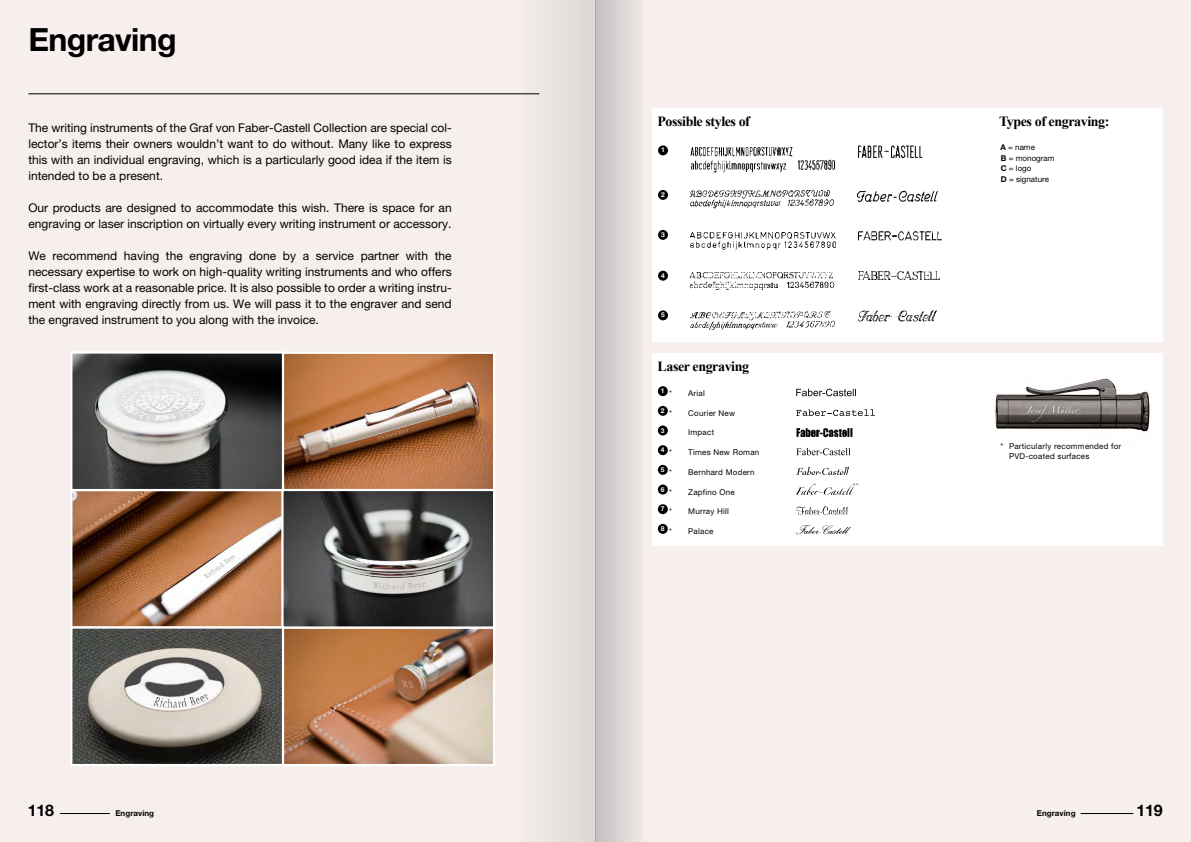
<style>
.page{position:relative;width:1191px;height:842px;background:#fff}
.page>*{position:absolute;margin:0;border:0;box-sizing:border-box;transform-origin:0 0}
.t1{font:700 32px "Helvetica Neue LT Pro";letter-spacing:-.02em;color:#000}
.t2{font:700 16px "Helvetica Neue LT Pro";letter-spacing:-.02em;color:#000}
.t3{font:700 14px "Times New Roman";letter-spacing:-.03em;color:#000}
.t4{font:12px/16px "Helvetica Neue LT Pro";color:#000;text-align:justify}
.t5{font:8px/10.5px "Helvetica Neue LT Pro";letter-spacing:.03em;color:#000}
.t6{font:8px/10.5px "Helvetica Neue LT Pro";color:#000}
.t7{font:700 8px "Helvetica Neue LT Pro";letter-spacing:.005em;color:#000}
.t8{font:700 6.6px "Helvetica Neue LT Pro";color:#fff}
.s1{font-weight:400;font-size:8px;color:#000}
.s2{font-weight:700}
</style>
<div class="page">
<div style="left:595px;top:0;width:596px;height:842px;background:#f6efed"></div>
<div style="left:0;top:0;width:595px;height:842px;background:#f6efed"></div>
<div style="left:652px;top:108px;width:510px;height:233px;background:#fff"></div>
<div style="left:652px;top:353px;width:510px;height:193px;background:#fff"></div>
<img style="left:70px;top:351px;width:425px;height:415px">
<img style="left:995px;top:378px;width:157px;height:54px">
<hr style="left:28px;top:813px;width:82px;height:1px;background:#000">
<div style="left:25px;top:811px;width:35px;height:6px;background:#f6efed"></div>
<hr style="left:1080px;top:813px;width:82px;height:1px;background:#000">
<div style="left:1133px;top:811px;width:35px;height:6px;background:#f6efed"></div>
<hr style="left:28px;top:94px;width:511px;height:1px;background:#000">
<img style="left:689px;top:190px;width:145px;height:19px">
<img style="left:857px;top:190px;width:81px;height:12px">
<div style="left:658px;top:230px;width:10px;height:10px;background:#000;border-radius:50%"></div>
<div style="left:658px;top:190px;width:10px;height:10px;background:#000;border-radius:50%"></div>
<div style="left:658px;top:145px;width:10px;height:10px;background:#000;border-radius:50%"></div>
<div style="left:658px;top:271px;width:10px;height:10px;background:#000;border-radius:50%"></div>
<div style="left:658px;top:310px;width:10px;height:10px;background:#000;border-radius:50%"></div>
<img style="left:690px;top:232px;width:146px;height:18px">
<img style="left:858px;top:231px;width:84px;height:10px">
<img style="left:689px;top:272px;width:146px;height:18px">
<img style="left:858px;top:271px;width:82px;height:9px">
<img style="left:690px;top:311px;width:145px;height:19px">
<img style="left:858px;top:310px;width:79px;height:12px">
<img style="left:858px;top:145px;width:65px;height:14px">
<img style="left:690px;top:147px;width:103px;height:26px">
<img style="left:798px;top:159px;width:37px;height:11px">
<div style="left:658px;top:386px;width:10px;height:10px;background:#000;border-radius:50%"></div>
<svg style="left:796px;top:389px;width:60px;height:7px"></svg>
<div style="left:658px;top:406px;width:10px;height:10px;background:#000;border-radius:50%"></div>
<svg style="left:796px;top:409px;width:79px;height:7px"></svg>
<div style="left:658px;top:425px;width:10px;height:10px;background:#000;border-radius:50%"></div>
<img style="left:796px;top:428px;width:57px;height:10px">
<div style="left:658px;top:445px;width:10px;height:10px;background:#000;border-radius:50%"></div>
<svg style="left:796px;top:448px;width:54px;height:7px"></svg>
<div style="left:658px;top:465px;width:10px;height:10px;background:#000;border-radius:50%"></div>
<svg style="left:796px;top:467px;width:53px;height:8px"></svg>
<div style="left:658px;top:484px;width:10px;height:10px;background:#000;border-radius:50%"></div>
<svg style="left:796px;top:484px;width:62px;height:11px"></svg>
<div style="left:658px;top:504px;width:10px;height:10px;background:#000;border-radius:50%"></div>
<svg style="left:796px;top:506px;width:52px;height:9px"></svg>
<div style="left:658px;top:524px;width:10px;height:10px;background:#000;border-radius:50%"></div>
<svg style="left:796px;top:525px;width:55px;height:9px"></svg>
<div style="left:595px;top:0;width:57px;height:842px;background:linear-gradient(to right,#c2bebe,#f9f2f0)"></div>
<div style="left:507px;top:0;width:88px;height:842px;background:#eae4e2"></div>
<h1 class="t1" style="left:28px;top:20px;width:150px">Engraving</h1>
<p class="t4" style="left:28px;top:120px;width:425px">The writing instruments of the Graf von Faber-Castell Collection are special col&shy;lector’s items their owners wouldn’t want to do without. Many like to express this with an individual engraving, which is a particularly good idea if the item is intended to be a present.</p>
<p class="t4" style="left:28px;top:200px;width:425px">Our products are designed to accommodate this wish. There is space for an engraving or laser inscription on virtually every writing instrument or accessory.</p>
<p class="t4" style="left:28px;top:248px;width:425px">We recommend having the engraving done by a service partner with the necessary expertise to work on high-quality writing instruments and who offers first-class work at a reasonable price. It is also possible to order a writing instru&shy;ment with engraving directly from us. We will pass it to the engraver and send the engraved instrument to you along with the invoice.</p>
<p class="t3" style="left:657px;top:111px;width:94px">Possible styles of</p>
<p class="t8" style="left:661px;top:146px;width:5px">1</p>
<p class="t8" style="left:661px;top:191px;width:5px">2</p>
<p class="t8" style="left:661px;top:230px;width:5px">3</p>
<p class="t8" style="left:661px;top:271px;width:5px">4</p>
<p class="t8" style="left:661px;top:311px;width:5px">5</p>
<p class="t3" style="left:657px;top:356px;width:93px">Laser engraving</p>
<p class="t8" style="left:661px;top:387px;width:13px">1 <span class="s1">*</span></p>
<p class="t5" style="left:688px;top:388px;width:18px">Arial</p>
<p class="t8" style="left:661px;top:406px;width:13px">2 <span class="s1">*</span></p>
<p class="t5" style="left:688px;top:408px;width:48px">Courier New</p>
<p class="t8" style="left:661px;top:426px;width:5px">3</p>
<p class="t5" style="left:688px;top:427px;width:27px">Impact</p>
<p class="t8" style="left:661px;top:446px;width:13px">4 <span class="s1">*</span></p>
<p class="t5" style="left:688px;top:447px;width:73px">Times New Roman</p>
<p class="t8" style="left:661px;top:465px;width:13px">5 <span class="s1">*</span></p>
<p class="t5" style="left:688px;top:467px;width:68px">Bernhard Modern</p>
<p class="t8" style="left:661px;top:485px;width:13px">6 <span class="s1">*</span></p>
<p class="t5" style="left:688px;top:486px;width:48px">Zapfino One</p>
<p class="t8" style="left:661px;top:505px;width:13px">7 <span class="s1">*</span></p>
<p class="t5" style="left:688px;top:506px;width:42px">Murray Hill</p>
<p class="t8" style="left:661px;top:524px;width:13px">8 <span class="s1">*</span></p>
<p class="t5" style="left:688px;top:526px;width:27px">Palace</p>
<p class="t3" style="left:999px;top:111px;width:112px">Types of engraving:</p>
<p class="t6" style="left:1000px;top:142px;width:56px"><span class="s2">A</span> = name<br><span class="s2">B</span> = monogram<br><span class="s2">C</span> = logo<br><span class="s2">D</span> = signature</p>
<p class="t5" style="left:1009px;top:441px;width:114px;text-indent:-9px">* Particularly recommended for<br>PVD-coated surfaces</p>
<h2 class="t2" style="left:28px;top:801px;width:28px">118</h2>
<p class="t7" style="left:115px;top:809px;width:40px">Engraving</p>
<p class="t7" style="left:1036px;top:809px;width:40px">Engraving</p>
<h2 class="t2" style="left:1136px;top:801px;width:28px">119</h2>
</div>
